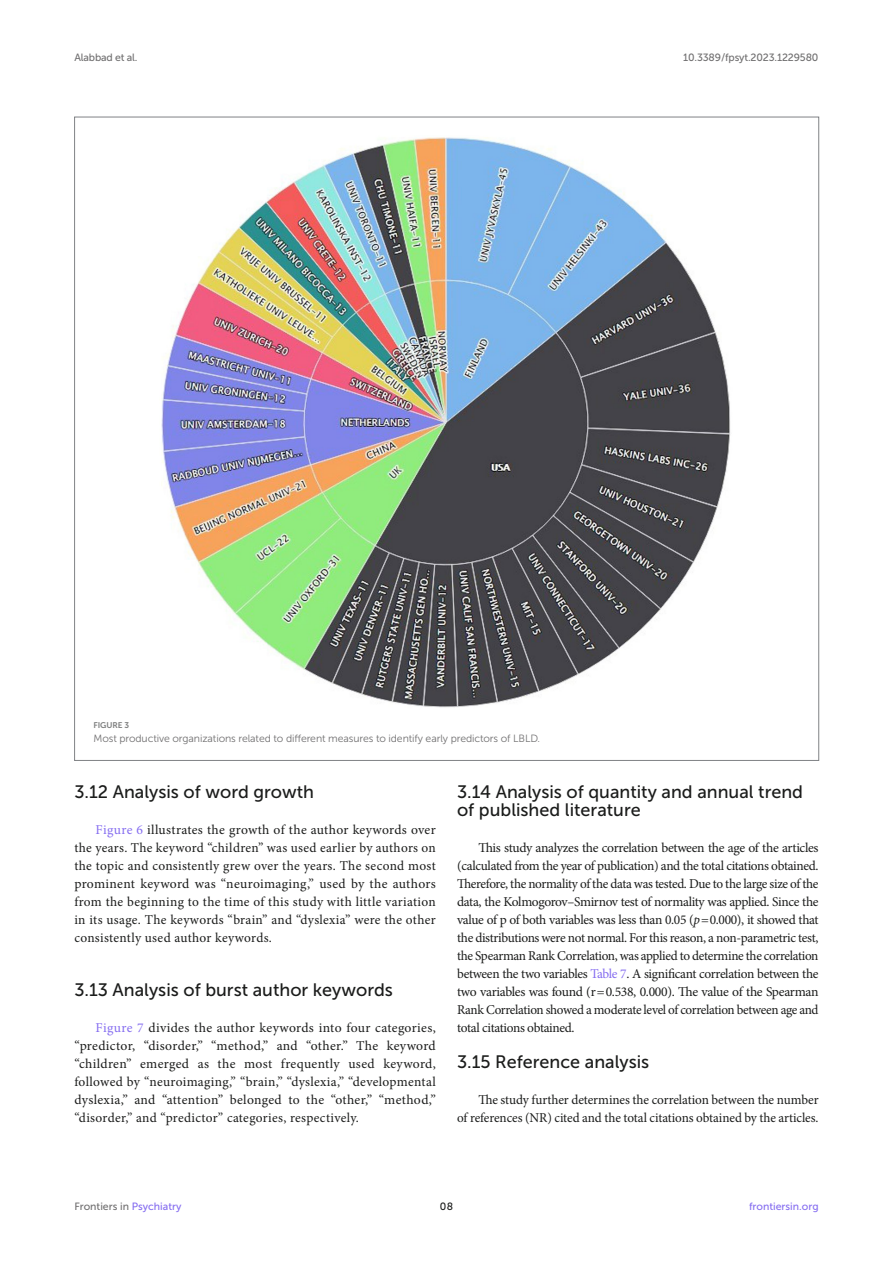
<style>
.page{position:relative;width:893px;height:1263px;background:#fff}
.page>*{position:absolute;margin:0;border:0;box-sizing:border-box;transform-origin:0 0}
.HEAD_2{font:18px/18px "Museo Sans 500";color:#1b1c1b}
.TEXT_FLUSH{font:13.5px/18px "Minion Pro";letter-spacing:-.005em;color:#1b1c1b;text-align:justify}
.FIG_LEG{font:10.5px "Museo Sans 300";letter-spacing:-.01em;color:#706f70}
.t1{font:10.5px "Museo Sans 500";letter-spacing:-.015em;color:#706f70}
.t2{font:10.5px "Museo Sans 500";color:#856df0}
.t3{font:10.5px "Museo Sans 500";color:#1b1c1b}
.FIG_HD{font:8.25px "Museo Sans 700";letter-spacing:-.01em;color:#7e7f7f}
.s1{color:#856df0}
.s2{font-style:italic}
</style>
<div class="page">
<img style="left:161px;top:137px;width:569px;height:571px">
<p class="t1" style="left:74px;top:51px;width:65px">Alabbad et al.</p>
<p class="t1" style="left:683px;top:51px;width:137px">10.3389/fpsyt.2023.1229580</p>
<p class="FIG_HD" style="left:94px;top:720px;width:37px">FIGURE 3</p>
<p class="FIG_LEG" style="left:94px;top:732px;width:448px">Most productive organizations related to different measures to identify early predictors of LBLD.</p>
<p class="HEAD_2" style="left:74px;top:783px;width:241px">3.12 Analysis of word growth</p>
<p class="TEXT_FLUSH" style="left:74px;top:821px;width:363px;text-indent:21px"><span class="s1">Figure 6</span> illustrates the growth of the author keywords over the years. The keyword “children” was used earlier by authors on the topic and consistently grew over the years. The second most prominent keyword was “neuroimaging,” used by the authors from the beginning to the time of this study with little variation in its usage. The keywords “brain” and “dyslexia” were the other consistently used author keywords.</p>
<p class="HEAD_2" style="left:74px;top:981px;width:320px">3.13 Analysis of burst author keywords</p>
<p class="TEXT_FLUSH" style="left:74px;top:1019px;width:363px;text-indent:21px"><span class="s1">Figure 7</span> divides the author keywords into four categories, “predictor, “disorder,” “method,” and “other.” The keyword “children” emerged as the most frequently used keyword, followed by “neuroimaging,” “brain,” “dyslexia,” “developmental dyslexia,” and “attention” belonged to the “other,” “method,” “disorder,” and “predictor” categories, respectively.</p>
<p class="HEAD_2" style="left:457px;top:783px;width:347px">3.14 Analysis of quantity and annual trend of published literature</p>
<p class="TEXT_FLUSH" style="left:457px;top:839px;width:363px;text-indent:21px">This study analyzes the correlation between the age of the articles (calculated from the year of publication) and the total citations obtained.<br>Therefore, the normality of the data was tested. Due to the large size of the data, the Kolmogorov–Smirnov test of normality was applied. Since the value of p of both variables was less than 0.05 (<span class="s2">p</span>=0.000), it showed that the distributions were not normal. For this reason, a non-parametric test, the Spearman Rank Correlation, was applied to determine the correlation between the two variables <span class="s1">Table 7</span>. A significant correlation between the two variables was found (r=0.538, 0.000). The value of the Spearman Rank Correlation showed a moderate level of correlation between age and total citations obtained.</p>
<p class="HEAD_2" style="left:457px;top:1053px;width:194px">3.15 Reference analysis</p>
<p class="TEXT_FLUSH" style="left:457px;top:1091px;width:363px;text-align:right">The study further determines the correlation between the number<br>of references (NR) cited and the total citations obtained by the articles.</p>
<p class="t1" style="left:74px;top:1200px;width:109px">Frontiers in <span class="s1">Psychiatry</span></p>
<p class="t3" style="left:440px;top:1200px;width:15px">08</p>
<p class="t2" style="left:749px;top:1200px;width:71px">frontiersin.org</p>
</div>
